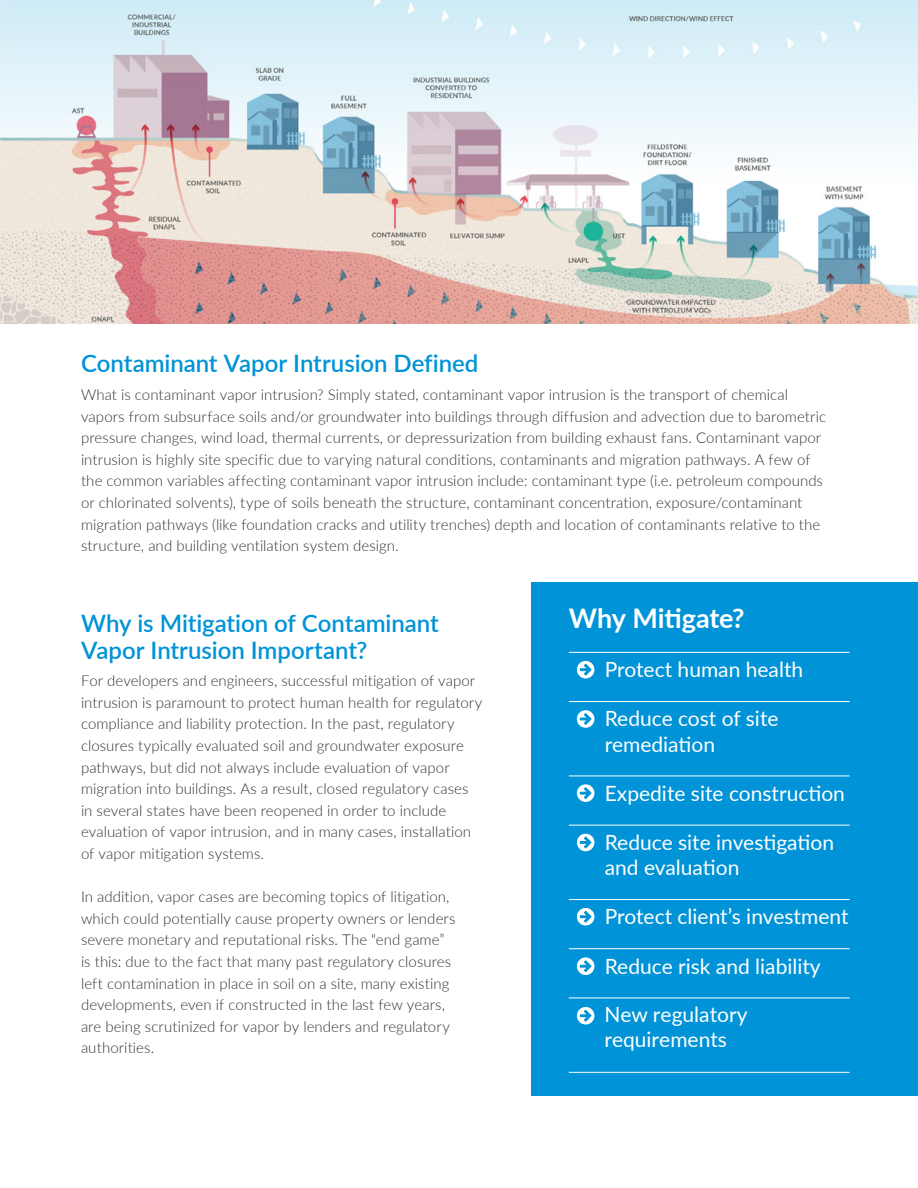
<style>
.page{position:relative;width:918px;height:1188px;background:#fff}
.page>*{position:absolute;margin:0;border:0;box-sizing:border-box;transform-origin:0 0}
.t1{font:700 27px "Lato";letter-spacing:-.005em;color:#fff}
.t2{font:600 24px/27px "Lato";color:#0093d7}
.t3{font:21px/25.2px "Lato";color:#fff}
.t4{font:300 15px/21.6px "Lato";letter-spacing:.005em;color:#333}
</style>
<div class="page">
<img style="left:1px;top:0;width:917px;height:324px">
<img style="left:0;top:0;width:1px;height:670px">
<div style="left:531px;top:582px;width:387px;height:514px;background:#0093d7"></div>
<hr style="left:569px;top:652px;width:281px;height:1px;background:#fff">
<hr style="left:569px;top:701px;width:281px;height:1px;background:#fff">
<hr style="left:569px;top:776px;width:281px;height:1px;background:#fff">
<hr style="left:569px;top:825px;width:281px;height:1px;background:#fff">
<hr style="left:569px;top:899px;width:281px;height:1px;background:#fff">
<hr style="left:569px;top:948px;width:281px;height:1px;background:#fff">
<hr style="left:569px;top:998px;width:281px;height:1px;background:#fff">
<hr style="left:569px;top:1072px;width:281px;height:1px;background:#fff">
<svg style="left:577px;top:661px;width:17px;height:17px"></svg>
<svg style="left:577px;top:710px;width:17px;height:18px"></svg>
<svg style="left:577px;top:784px;width:17px;height:18px"></svg>
<svg style="left:577px;top:834px;width:17px;height:17px"></svg>
<svg style="left:577px;top:908px;width:17px;height:17px"></svg>
<svg style="left:577px;top:957px;width:17px;height:18px"></svg>
<svg style="left:577px;top:1007px;width:17px;height:17px"></svg>
<h2 class="t2" style="left:81px;top:349px;width:399px">Contaminant Vapor Intrusion Defined</h2>
<p class="t4" style="left:81px;top:383px;width:747px">What is contaminant vapor intrusion? Simply stated, contaminant vapor intrusion is the transport of chemical vapors from subsurface soils and/or groundwater into buildings through diffusion and advection due to barometric pressure changes, wind load, thermal currents, or depressurization from building exhaust fans. Contaminant vapor intrusion is highly site specific due to varying natural conditions, contaminants and migration pathways. A few of the common variables affecting contaminant vapor intrusion include: contaminant type (i.e. petroleum compounds or chlorinated solvents), type of soils beneath the structure, contaminant concentration, exposure/contaminant migration pathways (like foundation cracks and utility trenches) depth and location of contaminants relative to the structure, and building ventilation system design.</p>
<h2 class="t2" style="left:81px;top:608px;width:359px">Why is Mitigation of Contaminant<br>Vapor Intrusion Important?</h2>
<p class="t4" style="left:81px;top:669px;width:403px">For developers and engineers, successful mitigation of vapor intrusion is paramount to protect human health for regulatory compliance and liability protection. In the past, regulatory closures typically evaluated soil and groundwater exposure pathways, but did not always include evaluation of vapor migration into buildings. As a result, closed regulatory cases in several states have been reopened in order to include evaluation of vapor intrusion, and in many cases, installation of vapor mitigation systems.</p>
<p class="t4" style="left:81px;top:885px;width:376px">In addition, vapor cases are becoming topics of litigation, which could potentially cause property owners or lenders severe monetary and reputational risks. The “end game” is this: due to the fact that many past regulatory closures left contamination in place in soil on a site, many existing developments, even if constructed in the last few years, are being scrutinized for vapor by lenders and regulatory authorities.</p>
<h1 class="t1" style="left:569px;top:598px;width:177px">Why Mitigate?</h1>
<h3 class="t3" style="left:605px;top:656px;width:200px">Protect human health</h3>
<h3 class="t3" style="left:605px;top:705px;width:175px">Reduce cost of site remediation</h3>
<h3 class="t3" style="left:605px;top:780px;width:242px">Expedite site construction</h3>
<h3 class="t3" style="left:605px;top:829px;width:231px">Reduce site investigation and evaluation</h3>
<h3 class="t3" style="left:605px;top:903px;width:245px">Protect client’s investment</h3>
<h3 class="t3" style="left:605px;top:952px;width:218px">Reduce risk and liability</h3>
<h3 class="t3" style="left:604px;top:1001px;width:145px">New regulatory requirements</h3>
</div>
